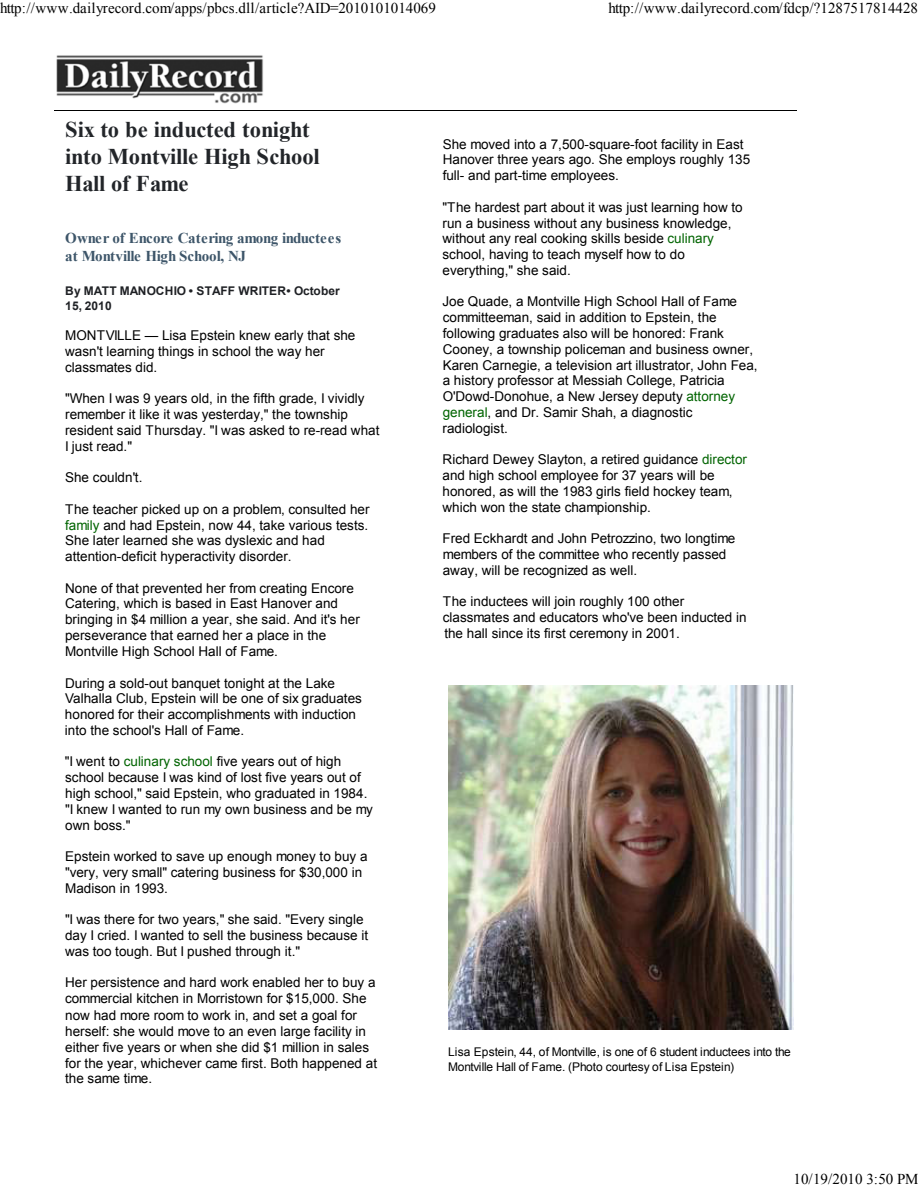
<style>
.page{position:relative;width:918px;height:1188px;background:#fff}
.page>*{position:absolute;margin:0;border:0;box-sizing:border-box;transform-origin:0 0}
.t1{font:700 22.5px/27px "Times New Roman";letter-spacing:-.01em;color:#222529}
.t2{font:15px "Times New Roman";color:#000}
.t3{font:700 15px/18px "Times New Roman";letter-spacing:-.015em;color:#3d5569}
.t4{font:13.5px/15.8px "Arial";color:#000}
.t5{font:12px/14.5px "Arial";letter-spacing:.005em;color:#000}
.t6{font:700 12px/14.7px "Arial";letter-spacing:.005em;color:#1f2125}
.s1{color:#006400}
</style>
<div class="page">
<hr style="left:54px;top:110px;width:371px;height:1px;background:#000">
<hr style="left:425px;top:110px;width:371px;height:1px;background:#000">
<img style="left:56px;top:55px;width:207px;height:49px">
<img style="left:448px;top:686px;width:346px;height:343px">
<p class="t2" style="left:0;top:-2px;width:437px">http://www.dailyrecord.com/apps/pbcs.dll/article?AID=2010101014069</p>
<p class="t2" style="left:608px;top:-2px;width:311px">http://www.dailyrecord.com/fdcp/?1287517814428</p>
<h1 class="t1" style="left:65px;top:116px;width:256px">Six to be inducted tonight into Montville High School<br>Hall of Fame</h1>
<p class="t3" style="left:65px;top:229px;width:277px">Owner of Encore Catering among inductees at Montville High School, NJ</p>
<p class="t6" style="left:65px;top:284px;width:276px">By MATT MANOCHIO • STAFF WRITER• October<br>15, 2010</p>
<p class="t4" style="left:65px;top:328px;width:292px">MONTVILLE — Lisa Epstein knew early that she wasn't learning things in school the way her classmates did.</p>
<p class="t4" style="left:65px;top:391px;width:316px">"When I was 9 years old, in the fifth grade, I vividly remember it like it was yesterday," the township resident said Thursday. "I was asked to re-read what I just read."</p>
<p class="t4" style="left:65px;top:470px;width:79px">She couldn't.</p>
<p class="t4" style="left:65px;top:501px;width:306px">The teacher picked up on a problem, consulted her <span class="s1">family</span> and had Epstein, now 44, take various tests.<br>She later learned she was dyslexic and had attention-deficit hyperactivity disorder.</p>
<p class="t4" style="left:65px;top:580px;width:296px">None of that prevented her from creating Encore Catering, which is based in East Hanover and bringing in $4 million a year, she said. And it's her perseverance that earned her a place in the Montville High School Hall of Fame.</p>
<p class="t4" style="left:65px;top:675px;width:298px">During a sold-out banquet tonight at the Lake Valhalla Club, Epstein will be one of six graduates honored for their accomplishments with induction into the school's Hall of Fame.</p>
<p class="t4" style="left:65px;top:754px;width:310px">"I went to <span class="s1">culinary school</span> five years out of high school because I was kind of lost five years out of high school," said Epstein, who graduated in 1984. "I knew I wanted to run my own business and be my own boss."</p>
<p class="t4" style="left:65px;top:849px;width:304px">Epstein worked to save up enough money to buy a "very, very small" catering business for $30,000 in<br>Madison in 1993.</p>
<p class="t4" style="left:65px;top:912px;width:305px">"I was there for two years," she said. "Every single day I cried. I wanted to sell the business because it was too tough. But I pushed through it."</p>
<p class="t4" style="left:65px;top:975px;width:314px">Her persistence and hard work enabled her to buy a commercial kitchen in Morristown for $15,000. She now had more room to work in, and set a goal for herself: she would move to an even large facility in either five years or when she did $1 million in sales for the year, whichever came first. Both happened at the same time.</p>
<p class="t4" style="left:443px;top:136px;width:309px">She moved into a 7,500-square-foot facility in East<br>Hanover three years ago. She employs roughly 135 full- and part-time employees.</p>
<p class="t4" style="left:443px;top:199px;width:302px">"The hardest part about it was just learning how to run a business without any business knowledge, without any real cooking skills beside <span class="s1">culinary </span>school, having to teach myself how to do everything," she said.</p>
<p class="t4" style="left:443px;top:294px;width:317px">Joe Quade, a Montville High School Hall of Fame committeeman, said in addition to Epstein, the following graduates also will be honored: Frank Cooney, a township policeman and business owner, Karen Carnegie, a television art illustrator, John Fea, a history professor at Messiah College, Patricia O'Dowd-Donohue, a New Jersey deputy <span class="s1">attorney general</span>, and Dr. Samir Shah, a diagnostic radiologist.</p>
<p class="t4" style="left:442px;top:452px;width:306px">Richard Dewey Slayton, a retired guidance <span class="s1">director </span>and high school employee for 37 years will be honored, as will the 1983 girls field hockey team, which won the state championship.</p>
<p class="t4" style="left:442px;top:531px;width:295px">Fred Eckhardt and John Petrozzino, two longtime members of the committee who recently passed away, will be recognized as well.</p>
<p class="t4" style="left:443px;top:594px;width:305px">The inductees will join roughly 100 other classmates and educators who've been inducted in</p>
<p class="t4" style="left:444px;top:626px;width:237px">the hall since its first ceremony in 2001.</p>
<p class="t5" style="left:448px;top:1045px;width:344px">Lisa Epstein, 44, of Montville, is one of 6 student inductees into the<br>Montville Hall of Fame. (Photo courtesy of Lisa Epstein)</p>
<p class="t2" style="left:794px;top:1169px;width:126px">10/19/2010 3:50 PM</p>
</div>
